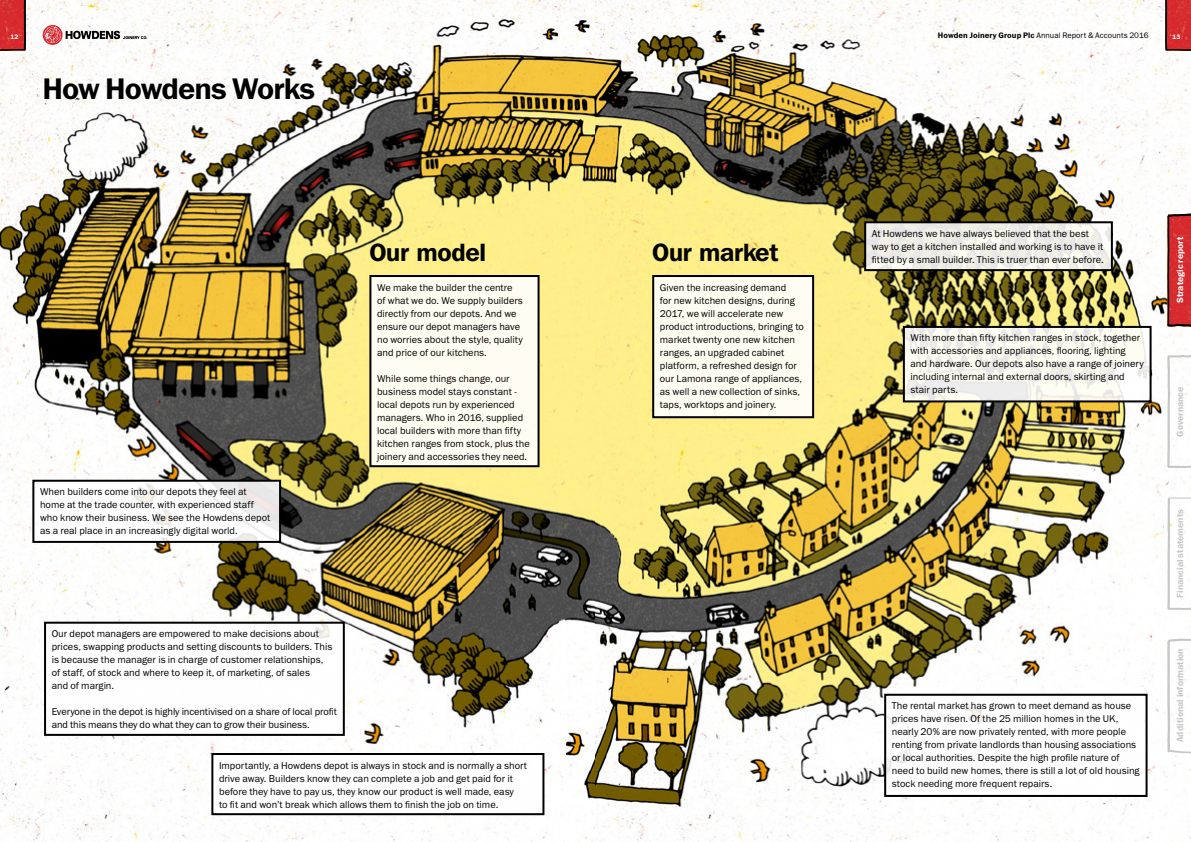
<style>
.page{position:relative;width:1191px;height:842px;background:#fff}
.page>*{position:absolute;margin:0;border:0;box-sizing:border-box;transform-origin:0 0}
.t1{font:600 30px "Franklin Gothic ITC";letter-spacing:-.03em;color:#000}
.t2{font:600 24.9px "Franklin Gothic IT Cby BT";letter-spacing:-.01em;color:#000}
.t3{font:10px/13px "Franklin Gothic ITC";color:#000}
.t4{font:600 9px "Franklin Gothic ITC";color:#c6c6c6}
.t5{font:600 9px "Franklin Gothic ITC";color:#fff}
.t6{font:8px "Franklin Gothic ITC";letter-spacing:.005em;color:#000}
.t7{font:600 6.5px "Franklin Gothic ITC";color:#fff}
.s1{font-weight:600}
</style>
<div class="page">
<img style="left:0;top:0;width:1191px;height:842px">
<svg style="left:44px;top:78px;width:56px;height:22px"></svg>
<svg style="left:107px;top:78px;width:119px;height:22px"></svg>
<svg style="left:232px;top:78px;width:83px;height:22px"></svg>
<svg style="left:867px;top:224px;width:242px;height:44px;fill:#efeee6"></svg>
<div style="left:864px;top:221px;width:248px;height:50px;border:2px solid #000"></div>
<svg style="left:906px;top:329px;width:242px;height:70px;fill:#fdfcf2"></svg>
<div style="left:903px;top:326px;width:248px;height:76px;border:2px solid #000"></div>
<div style="left:653px;top:276px;width:160px;height:141px;background:#fefdf3"></div>
<div style="left:652px;top:275px;width:162px;height:143px;border:2px solid #000"></div>
<div style="left:885px;top:695px;width:261px;height:101px;background:#fff"></div>
<div style="left:884px;top:694px;width:263px;height:103px;border:2px solid #000"></div>
<svg style="left:35px;top:483px;width:243px;height:57px"></svg>
<div style="left:32px;top:480px;width:249px;height:63px;border:2px solid #000"></div>
<div style="left:45px;top:623px;width:299px;height:112px;background:#fff"></div>
<div style="left:44px;top:622px;width:301px;height:114px;border:2px solid #000"></div>
<div style="left:212px;top:754px;width:331px;height:60px;background:#fff"></div>
<div style="left:211px;top:753px;width:333px;height:62px;border:2px solid #000"></div>
<div style="left:370px;top:276px;width:168px;height:190px;background:#fefdf3"></div>
<div style="left:369px;top:275px;width:170px;height:192px;border:2px solid #000"></div>
<svg style="left:1167px;top:213px;width:24px;height:114px"></svg>
<svg style="left:1167px;top:355px;width:24px;height:113px"></svg>
<svg style="left:1167px;top:497px;width:24px;height:113px"></svg>
<svg style="left:1167px;top:638px;width:24px;height:115px"></svg>
<svg style="left:1165px;top:0;width:26px;height:51px"></svg>
<svg style="left:43px;top:25px;width:104px;height:20px"></svg>
<svg style="left:0;top:0;width:26px;height:51px"></svg>
<p class="t6" style="left:938px;top:31px;width:212px"><span class="s1">Howden Joinery Group Plc</span> Annual Report &amp; Accounts 2016</p>
<p class="t7" style="left:10px;top:33px;width:10px">12</p>
<p class="t7" style="left:1172px;top:33px;width:10px">13</p>
<h1 class="t1" style="left:43px;top:71px;width:274px">How Howdens Works</h1>
<p class="t3" style="left:40px;top:485px;width:232px">When builders come into our depots they feel at home at the trade counter, with experienced staff who know their business. We see the Howdens depot as a real place in an increasingly digital world.</p>
<h2 class="t2" style="left:369px;top:236px;width:118px">Our model</h2>
<p class="t3" style="left:377px;top:281px;width:147px">We make the builder the centre of what we do. We supply builders directly from our depots. And we ensure our depot managers have no worries about the style, quality and price of our kitchens.</p>
<p class="t3" style="left:377px;top:372px;width:154px">While some things change, our business model stays constant - local depots run by experienced managers. Who in 2016, supplied local builders with more than fifty kitchen ranges from stock, plus the joinery and accessories they need.</p>
<p class="t3" style="left:52px;top:627px;width:282px">Our depot managers are empowered to make decisions about prices, swapping products and setting discounts to builders. This is because the manager is in charge of customer relationships, of staff, of stock and where to keep it, of marketing, of sales<br>and of margin.</p>
<p class="t3" style="left:52px;top:705px;width:287px">Everyone in the depot is highly incentivised on a share of local profit and this means they do what they can to grow their business.</p>
<p class="t3" style="left:219px;top:759px;width:309px">Importantly, a Howdens depot is always in stock and is normally a short drive away. Builders know they can complete a job and get paid for it before they have to pay us, they know our product is well made, easy<br>to fit and won’t break which allows them to finish the job on time.</p>
<h2 class="t2" style="left:652px;top:236px;width:128px">Our market</h2>
<p class="t3" style="left:660px;top:281px;width:146px">Given the increasing demand<br>for new kitchen designs, during<br>2017, we will accelerate new product introductions, bringing to market twenty one new kitchen ranges, an upgraded cabinet platform, a refreshed design for our Lamona range of appliances, as well a new collection of sinks, taps, worktops and joinery.</p>
<p class="t3" style="left:872px;top:227px;width:233px">At Howdens we have always believed that the best way to get a kitchen installed and working is to have it fitted by a small builder. This is truer than ever before.</p>
<p class="t3" style="left:910px;top:331px;width:234px">With more than fifty kitchen ranges in stock, together with accessories and appliances, flooring, lighting and hardware. Our depots also have a range of joinery including internal and external doors, skirting and stair parts.</p>
<p class="t3" style="left:892px;top:699px;width:249px">The rental market has grown to meet demand as house prices have risen. Of the 25 million homes in the UK, nearly 20% are now privately rented, with more people renting from private landlords than housing associations or local authorities. Despite the high profile nature of need to build new homes, there is still a lot of old housing stock needing more frequent repairs.</p>
<p class="t5" style="left:1174px;top:303px;width:68px;rotate:-90deg">Strategic report</p>
<p class="t4" style="left:1174px;top:437px;width:51px;rotate:-90deg">Governance</p>
<p class="t4" style="left:1174px;top:598px;width:90px;rotate:-90deg">Financial statements</p>
<p class="t4" style="left:1174px;top:742px;width:95px;rotate:-90deg">Additional information</p>
</div>
